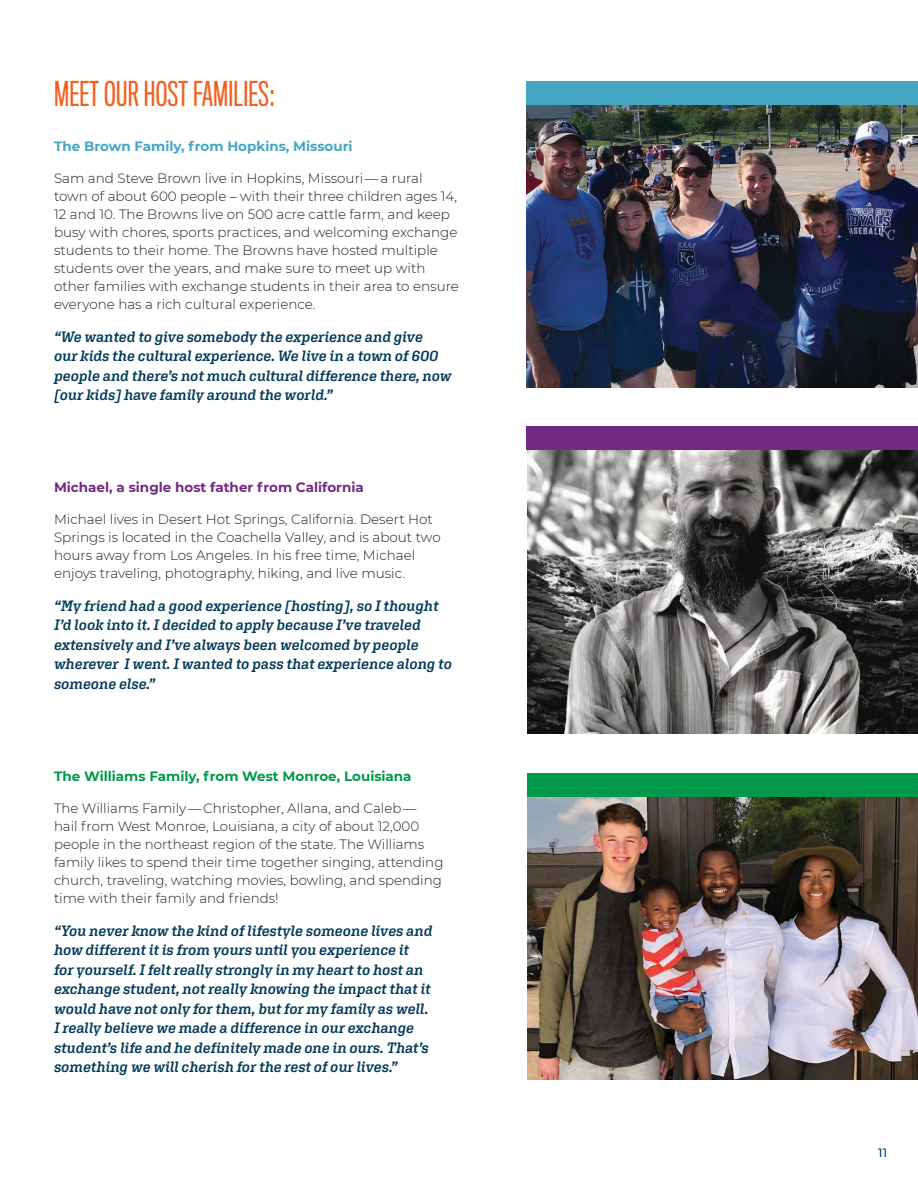
<style>
.page{position:relative;width:918px;height:1188px;background:#fff}
.page>*{position:absolute;margin:0;border:0;box-sizing:border-box;transform-origin:0 0}
.t1{font:31.5px "Titling Gothic FB Compressed";letter-spacing:.01em;color:#f26021}
.t2{font:italic 600 15px/19.5px "Aglet Slab";letter-spacing:-.01em;color:#013b59}
.t3{font:300 13.5px/18px "Montserrat";color:#231f20}
.t4{font:700 13.5px "Montserrat";color:#00994c}
.t5{font:700 13.5px "Montserrat";color:#722a83}
.t6{font:700 13.5px "Montserrat";color:#43a7c4}
.t7{font:500 12px "Montserrat";color:#013b59}
</style>
<div class="page">
<img style="left:526px;top:105px;width:392px;height:283px">
<img style="left:527px;top:796px;width:391px;height:284px">
<img style="left:527px;top:450px;width:391px;height:284px">
<div style="left:527px;top:773px;width:391px;height:23px;background:#00994c"></div>
<div style="left:526px;top:81px;width:392px;height:24px;background:#43a7c4"></div>
<div style="left:526px;top:426px;width:392px;height:24px;background:#722a83"></div>
<h1 class="t1" style="left:54px;top:76px;width:222px">MEET OUR HOST FAMILIES:</h1>
<p class="t6" style="left:54px;top:137px;width:300px">The Brown Family, from Hopkins, Missouri</p>
<p class="t3" style="left:54px;top:168px;width:406px">Sam and Steve Brown live in Hopkins, Missouri — a rural town of about 600 people – with their three children ages 14, 12 and 10. The Browns live on 500 acre cattle farm, and keep busy with chores, sports practices, and welcoming exchange students to their home. The Browns have hosted multiple students over the years, and make sure to meet up with other families with exchange students in their area to ensure everyone has a rich cultural experience.</p>
<p class="t2" style="left:54px;top:326px;width:399px">“We wanted to give somebody the experience and give<br>our kids the cultural experience. We live in a town of 600 people and there’s not much cultural difference there, now [our kids] have family around the world.”</p>
<p class="t5" style="left:54px;top:478px;width:311px">Michael, a single host father from California</p>
<p class="t3" style="left:54px;top:510px;width:388px">Michael lives in Desert Hot Springs, California. Desert Hot Springs is located in the Coachella Valley, and is about two hours away from Los Angeles. In his free time, Michael enjoys traveling, photography, hiking, and live music.</p>
<p class="t2" style="left:54px;top:596px;width:399px">“My friend had a good experience [hosting], so I thought I’d look into it. I decided to apply because I’ve traveled extensively and I’ve always been welcomed by people wherever I went. I wanted to pass that experience along to someone else.”</p>
<p class="t4" style="left:54px;top:767px;width:359px">The Williams Family, from West Monroe, Louisiana</p>
<p class="t3" style="left:54px;top:798px;width:391px">The Williams Family — Christopher, Allana, and Caleb — hail from West Monroe, Louisiana, a city of about 12,000 people in the northeast region of the state. The Williams family likes to spend their time together singing, attending church, traveling, watching movies, bowling, and spending time with their family and friends!</p>
<p class="t2" style="left:54px;top:920px;width:380px">“You never know the kind of lifestyle someone lives and how different it is from yours until you experience it<br>for yourself. I felt really strongly in my heart to host an exchange student, not really knowing the impact that it would have not only for them, but for my family as well.<br>I really believe we made a difference in our exchange student’s life and he definitely made one in ours. That’s something we will cherish for the rest of our lives.”</p>
<p class="t7" style="left:878px;top:1144px;width:10px">11</p>
</div>
